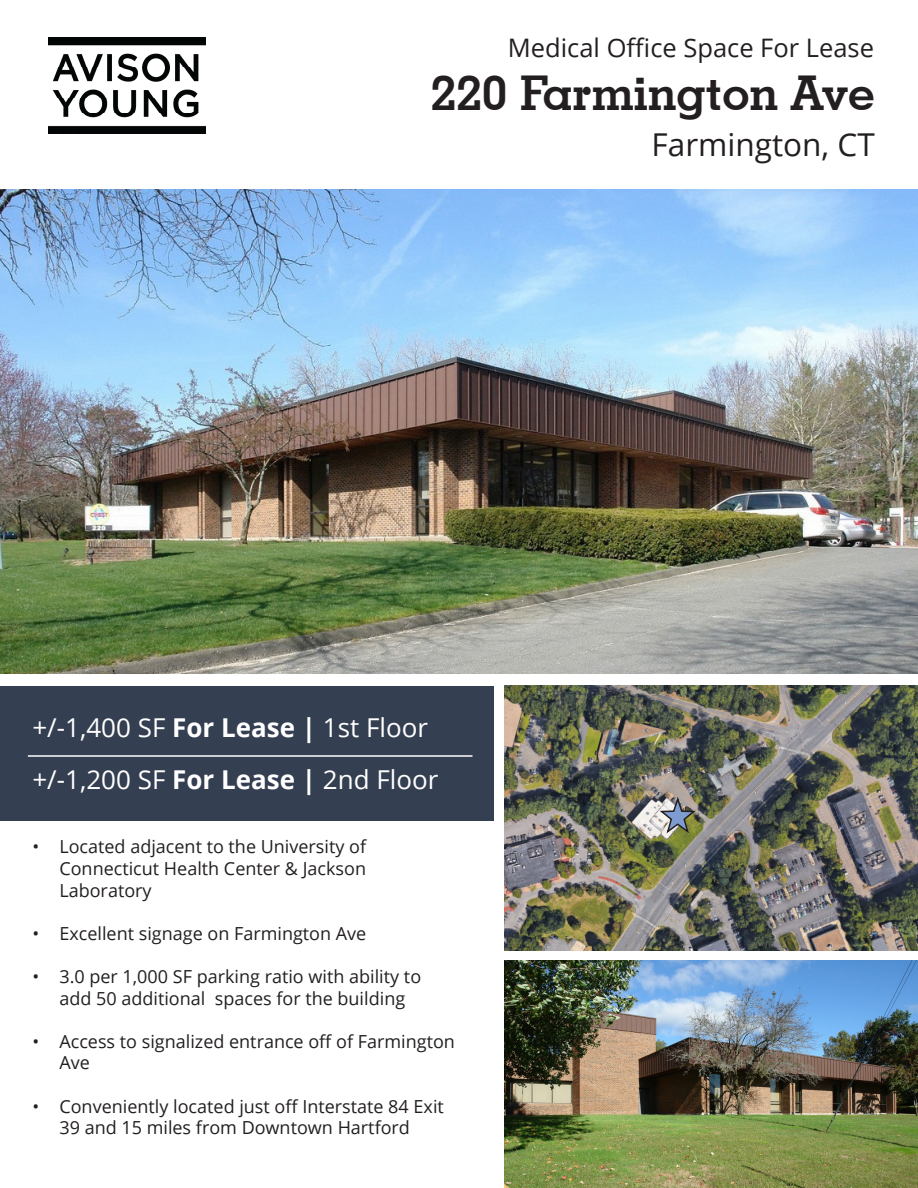
<style>
.page{position:relative;width:918px;height:1188px;background:#fff}
.page>*{position:absolute;margin:0;border:0;box-sizing:border-box;transform-origin:0 0}
.t1{font:700 48px "Geometric Slab 703 BT";color:#231f20}
.t2{font:31.5px "Open Sans";color:#231f20}
.t3{font:25.95px "Open Sans";color:#fff}
.t4{font:25.5px "Open Sans";color:#231f20}
.t5{font:18px/21.6px "Open Sans";color:#231f20}
.s1{font-weight:700}
</style>
<div class="page">
<div style="left:0;top:686px;width:493px;height:135px;background:#353f52"></div>
<img style="left:48px;top:38px;width:157px;height:95px">
<img style="left:0;top:189px;width:918px;height:484px">
<img style="left:504px;top:960px;width:414px;height:228px">
<img style="left:504px;top:686px;width:414px;height:264px">
<svg style="left:658px;top:797px;width:40px;height:38px;background:#93968d"></svg>
<hr style="left:28px;top:755px;width:444px;height:2px;background:#fff">
<p class="t4" style="left:508px;top:31px;width:368px">Medical Office Space For Lease</p>
<p class="t1" style="left:430px;top:64px;width:446px">220 Farmington Ave</p>
<p class="t2" style="left:652px;top:123px;width:225px">Farmington, CT</p>
<p class="t3" style="left:32px;top:710px;width:397px">+/-1,400 SF <span class="s1">For Lease |</span> 1st Floor</p>
<p class="t3" style="left:32px;top:762px;width:407px">+/-1,200 SF <span class="s1">For Lease |</span> 2nd Floor</p>
<p class="t5" style="left:59px;top:836px;width:308px;text-align:justify;text-indent:-27px">• Located adjacent to the University of Connecticut Health Center &amp; Jackson Laboratory</p>
<p class="t5" style="left:32px;top:922px;width:336px">• Excellent signage on Farmington Ave</p>
<p class="t5" style="left:59px;top:965px;width:363px;text-indent:-27px">• 3.0 per 1,000 SF parking ratio with ability to add 50 additional spaces for the building</p>
<p class="t5" style="left:59px;top:1030px;width:397px;text-indent:-27px">• Access to signalized entrance off of Farmington<br>Ave</p>
<p class="t5" style="left:32px;top:1095px;width:413px;text-align:center">• Conveniently located just off Interstate 84 Exit<br>39 and 15 miles from Downtown Hartford</p>
</div>
